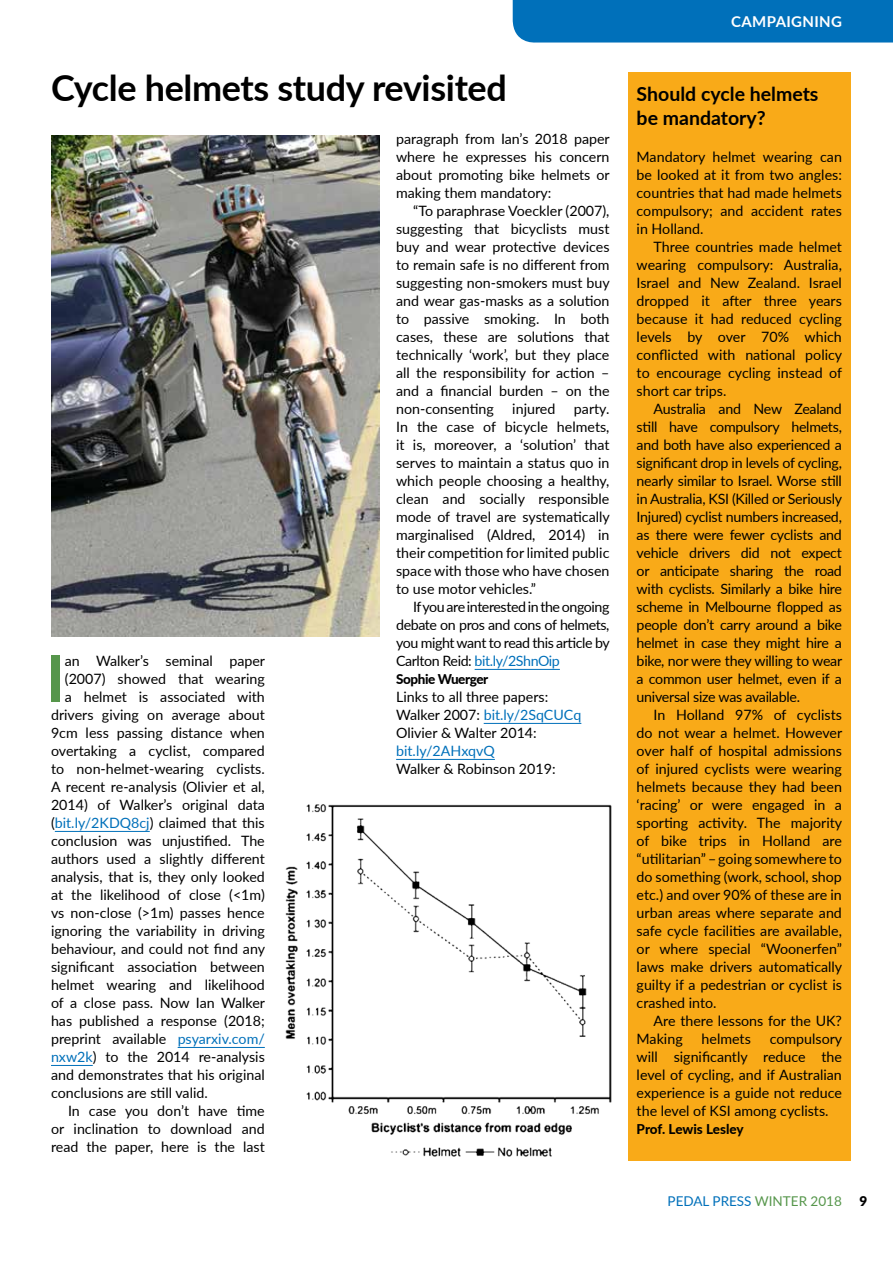
<style>
.page{position:relative;width:893px;height:1263px;background:#fff}
.page>*{position:absolute;margin:0;border:0;box-sizing:border-box;transform-origin:0 0}
.t1{font:700 64.05px "Lato";color:#56964b}
.t2{font:700 36px "Lato";letter-spacing:-.01em;color:#000}
.t3{font:700 19.5px/24px "Lato";color:#000}
.t4{font:700 15px "Lato";letter-spacing:.025em;color:#fff}
.t5{font:14.25px/18px "Lato";color:#000;text-align:justify}
.t6{font:14.25px "Lato";color:#0070ba}
.t7{font:800 13.5px "Lato";letter-spacing:-.02em;color:#000}
.t8{font:13.5px "Lato";color:#0070ba}
.t9{font:900 13.5px "Lato";color:#000}
.s1{color:#0070ba}
.s2{color:#56964b}
</style>
<div class="page">
<div style="left:513px;top:0;width:380px;height:43px;background:#0070ba"></div>
<hr style="left:55px;top:831px;width:95px;height:1px;background:#0070ba">
<hr style="left:178px;top:1047px;width:87px;height:1px;background:#0070ba">
<hr style="left:51px;top:1065px;width:42px;height:1px;background:#0070ba">
<hr style="left:475px;top:669px;width:85px;height:1px;background:#0070ba">
<hr style="left:484px;top:723px;width:97px;height:1px;background:#0070ba">
<hr style="left:396px;top:759px;width:99px;height:1px;background:#0070ba">
<img style="left:285px;top:804px;width:327px;height:353px">
<img style="left:51px;top:136px;width:328px;height:500px">
<div style="left:628px;top:72px;width:222px;height:1089px;background:#f9aa18"></div>
<h2 class="t2" style="left:51px;top:62px;width:457px">Cycle helmets study revisited</h2>
<h1 class="t1" style="left:46px;top:632px;width:20px">I</h1>
<p class="t5" style="left:65px;top:651px;width:202px">an Walker’s seminal paper</p>
<p class="t5" style="left:65px;top:669px;width:201px">(2007) showed that wearing</p>
<p class="t5" style="left:65px;top:687px;width:201px">a helmet is associated with</p>
<p class="t5" style="left:51px;top:705px;width:215px">drivers giving on average about</p>
<p class="t5" style="left:51px;top:723px;width:215px">9cm less passing distance when</p>
<p class="t5" style="left:51px;top:741px;width:215px">overtaking a cyclist, compared</p>
<p class="t5" style="left:51px;top:759px;width:215px">to non-helmet-wearing cyclists.</p>
<p class="t5" style="left:51px;top:777px;width:215px">A recent re-analysis (Olivier et al,</p>
<p class="t5" style="left:51px;top:795px;width:215px">2014) of Walker’s original data</p>
<p class="t5" style="left:51px;top:813px;width:215px">(<span class="s1">bit.ly/2KDQ8cj</span>) claimed that this</p>
<p class="t5" style="left:51px;top:831px;width:215px">conclusion was unjustified. The</p>
<p class="t5" style="left:51px;top:849px;width:215px">authors used a slightly different</p>
<p class="t5" style="left:51px;top:867px;width:215px">analysis, that is, they only looked</p>
<p class="t5" style="left:51px;top:885px;width:215px">at the likelihood of close (&lt;1m)</p>
<p class="t5" style="left:51px;top:903px;width:215px">vs non-close (&gt;1m) passes hence</p>
<p class="t5" style="left:51px;top:921px;width:215px">ignoring the variability in driving</p>
<p class="t5" style="left:51px;top:939px;width:216px">behaviour, and could not find any</p>
<p class="t5" style="left:51px;top:957px;width:215px">significant association between</p>
<p class="t5" style="left:51px;top:975px;width:215px">helmet wearing and likelihood</p>
<p class="t5" style="left:51px;top:993px;width:216px">of a close pass. Now Ian Walker</p>
<p class="t5" style="left:51px;top:1011px;width:215px">has published a response (2018;</p>
<p class="t5" style="left:51px;top:1029px;width:215px">preprint available <span class="s1">psyarxiv.com/</span></p>
<p class="t5" style="left:51px;top:1047px;width:215px"><span class="s1">nxw2k</span>) to the 2014 re-analysis</p>
<p class="t5" style="left:51px;top:1065px;width:215px">and demonstrates that his original</p>
<p class="t5" style="left:51px;top:1083px;width:158px">conclusions are still valid.</p>
<p class="t5" style="left:68px;top:1101px;width:198px">In case you don’t have time</p>
<p class="t5" style="left:51px;top:1119px;width:215px">or inclination to download and</p>
<p class="t5" style="left:51px;top:1137px;width:215px">read the paper, here is the last</p>
<p class="t5" style="left:396px;top:129px;width:215px">paragraph from Ian’s 2018 paper where he expresses his concern about promoting bike helmets or making them mandatory:</p>
<p class="t5" style="left:396px;top:201px;width:215px;text-indent:17px">“To paraphrase Voeckler (2007), suggesting that bicyclists must buy and wear protective devices to remain safe is no different from suggesting non-smokers must buy and wear gas-masks as a solution to passive smoking. In both cases, these are solutions that technically ‘work’, but they place all the responsibility for action – and a financial burden – on the non-consenting</p>
<p class="t5" style="left:512px;top:399px;width:45px">injured</p>
<p class="t5" style="left:396px;top:399px;width:215px;text-indent:178px">party.<br>In the case of bicycle helmets, it is, moreover, a ‘solution’ that serves to maintain a status quo in which people choosing a healthy, clean and socially responsible mode of travel are systematically marginalised (Aldred, 2014) in their competition for limited public space with those who have chosen to use motor vehicles.”</p>
<p class="t5" style="left:396px;top:597px;width:215px;text-indent:17px">If you are interested in the ongoing debate on pros and cons of helmets, you might want to read this article by Carlton Reid: <span class="s1">bit.ly/2ShnOip</span></p>
<p class="t7" style="left:396px;top:669px;width:94px">Sophie Wuerger</p>
<p class="t5" style="left:396px;top:687px;width:187px;text-align:left">Links to all three papers:<br>Walker 2007: <span class="s1">bit.ly/2SqCUCq<br></span>Olivier &amp; Walter 2014:</p>
<p class="t6" style="left:396px;top:741px;width:100px">bit.ly/2AHxqvQ</p>
<p class="t5" style="left:396px;top:759px;width:161px">Walker &amp; Robinson 2019:</p>
<p class="t4" style="left:731px;top:10px;width:112px">CAMPAIGNING</p>
<h3 class="t3" style="left:637px;top:81px;width:183px">Should cycle helmets be mandatory?</h3>
<p class="t5" style="left:637px;top:147px;width:207px">Mandatory helmet wearing can be looked at it from two angles: countries that had made helmets compulsory; and accident rates in Holland.</p>
<p class="t5" style="left:637px;top:237px;width:207px;text-indent:17px">Three countries made helmet wearing compulsory: Australia, Israel and New Zealand. Israel dropped it after three years because it had reduced cycling levels by over 70% which conflicted with national policy to encourage cycling instead of short car trips.</p>
<p class="t5" style="left:637px;top:399px;width:207px;text-indent:17px">Australia and New Zealand still have compulsory helmets, and both have also experienced a significant drop in levels of cycling, nearly similar to Israel. Worse still in Australia, KSI (Killed or Seriously Injured) cyclist numbers increased, as there were fewer cyclists and vehicle drivers did not expect or anticipate sharing the road with cyclists. Similarly a bike hire scheme in Melbourne flopped as people don’t carry around a bike helmet in case they might hire a bike, nor were they willing to wear a common user helmet, even if a universal size was available.</p>
<p class="t5" style="left:637px;top:705px;width:207px;text-indent:17px">In Holland 97% of cyclists do not wear a helmet. However over half of hospital admissions of injured cyclists were wearing helmets because they had been ‘racing’ or were engaged in a sporting activity. The majority of bike trips in Holland are “utilitarian” – going somewhere to do something (work, school, shop etc.) and over 90% of these are in urban areas where separate and safe cycle facilities are available, or where special “Woonerfen” laws make drivers automatically guilty if a pedestrian or cyclist is crashed into.</p>
<p class="t5" style="left:637px;top:1011px;width:207px;text-indent:17px">Are there lessons for the UK?<br>Making</p>
<p class="t5" style="left:637px;top:1029px;width:207px;text-indent:133px">compulsory will significantly reduce the level of cycling, and if Australian experience is a guide not reduce the level of KSI among cyclists.</p>
<p class="t7" style="left:637px;top:1119px;width:109px">Prof. Lewis Lesley</p>
<p class="t5" style="left:702px;top:1029px;width:51px">helmets</p>
<p class="t8" style="left:668px;top:1191px;width:176px">PEDAL PRESS <span class="s2">WINTER 2018</span></p>
<p class="t9" style="left:860px;top:1191px;width:9px">9</p>
</div>
